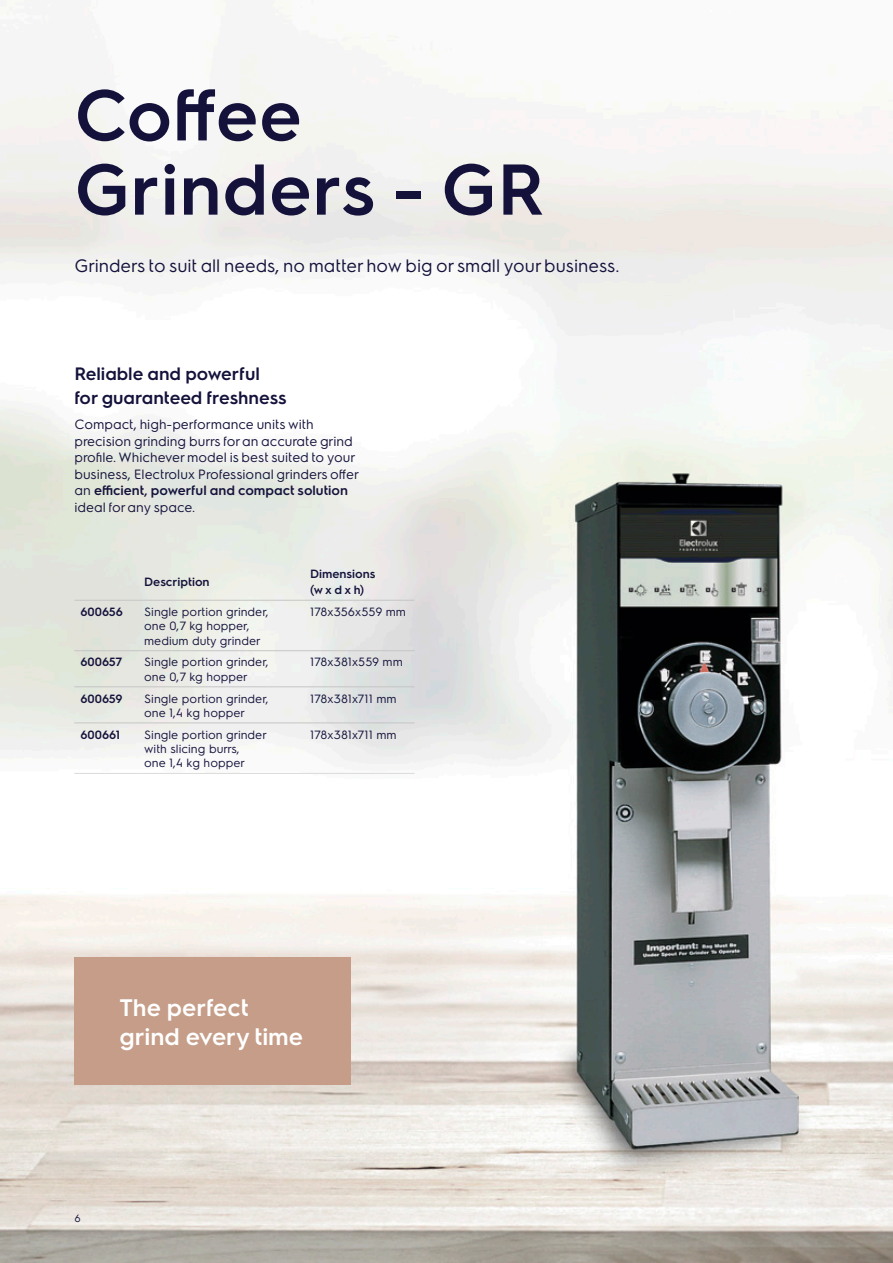
<style>
.page{position:relative;width:893px;height:1263px;background:#fff}
.page>*{position:absolute;margin:0;border:0;box-sizing:border-box;transform-origin:0 0}
.t1{font:600 72px/74.2px "Electrolux Sans";letter-spacing:.01em;color:#14123b}
.t2{font:600 24px/28.8px "Electrolux Sans";color:#fff}
.t3{font:18px "Electrolux Sans";color:#14123b}
.t4{font:600 18px/24.8px "Electrolux Sans";color:#14123b}
.t5{font:13.5px/16.5px "Electrolux Sans";color:#14123b}
.t6{font:12px/14.4px "Electrolux Sans";color:#14123b}
.t7{font:600 12px/16.5px "Electrolux Sans";color:#14123b}
.t8{font:10.5px "Electrolux Sans";color:#14123b}
.s1{font-weight:600}
</style>
<div class="page">
<img style="left:0;top:54px;width:893px;height:1209px">
<div style="left:74px;top:957px;width:277px;height:127px;background:#c59d88"></div>
<hr style="left:74px;top:773px;width:64px;height:1px;background:#dadad9">
<hr style="left:138px;top:773px;width:166px;height:1px;background:#dadad9">
<hr style="left:304px;top:773px;width:111px;height:1px;background:#dadad9">
<hr style="left:74px;top:600px;width:64px;height:1px;background:#c5c5c5">
<hr style="left:138px;top:600px;width:166px;height:1px;background:#c5c5c5">
<hr style="left:304px;top:600px;width:111px;height:1px;background:#c5c5c5">
<hr style="left:74px;top:650px;width:64px;height:1px;background:#c5c5c5">
<hr style="left:138px;top:650px;width:166px;height:1px;background:#c5c5c5">
<hr style="left:304px;top:650px;width:111px;height:1px;background:#c5c5c5">
<hr style="left:74px;top:686px;width:64px;height:1px;background:#c5c5c5">
<hr style="left:138px;top:686px;width:166px;height:1px;background:#c5c5c5">
<hr style="left:304px;top:686px;width:111px;height:1px;background:#c5c5c5">
<hr style="left:74px;top:723px;width:64px;height:1px;background:#c5c5c5">
<hr style="left:138px;top:723px;width:166px;height:1px;background:#c5c5c5">
<hr style="left:304px;top:723px;width:111px;height:1px;background:#c5c5c5">
<h1 class="t1" style="left:74px;top:73px;width:472px">Coffee<br>Grinders - GR</h1>
<h3 class="t3" style="left:74px;top:253px;width:547px">Grinders to suit all needs, no matter how big or small your business.</h3>
<h3 class="t4" style="left:74px;top:360px;width:214px">Reliable and powerful for guaranteed freshness</h3>
<p class="t5" style="left:74px;top:415px;width:286px">Compact, high-performance units with precision grinding burrs for an accurate grind profile. Whichever model is best suited to your business, Electrolux Professional grinders offer an <span class="s1">efficient, powerful and compact solution </span>ideal for any space.</p>
<p class="t7" style="left:144px;top:573px;width:67px">Description</p>
<p class="t7" style="left:310px;top:564px;width:67px">Dimensions (w x d x h)</p>
<p class="t7" style="left:80px;top:603px;width:44px">600656</p>
<p class="t6" style="left:144px;top:604px;width:126px">Single portion grinder, one 0,7 kg hopper, medium duty grinder</p>
<p class="t6" style="left:310px;top:604px;width:97px">178x356x559 mm</p>
<p class="t7" style="left:80px;top:653px;width:43px">600657</p>
<p class="t6" style="left:144px;top:654px;width:126px">Single portion grinder, one 0,7 kg hopper</p>
<p class="t6" style="left:310px;top:654px;width:94px">178x381x559 mm</p>
<p class="t7" style="left:80px;top:689px;width:44px">600659</p>
<p class="t6" style="left:144px;top:690px;width:126px">Single portion grinder, one 1,4 kg hopper</p>
<p class="t6" style="left:310px;top:690px;width:88px">178x381x711 mm</p>
<p class="t7" style="left:80px;top:725px;width:41px">600661</p>
<p class="t6" style="left:144px;top:726px;width:124px">Single portion grinder with slicing burrs,<br>one 1,4 kg hopper</p>
<p class="t6" style="left:310px;top:726px;width:88px">178x381x711 mm</p>
<h2 class="t2" style="left:119px;top:991px;width:185px">The perfect grind every time</h2>
<p class="t8" style="left:74px;top:1210px;width:8px">6</p>
</div>
